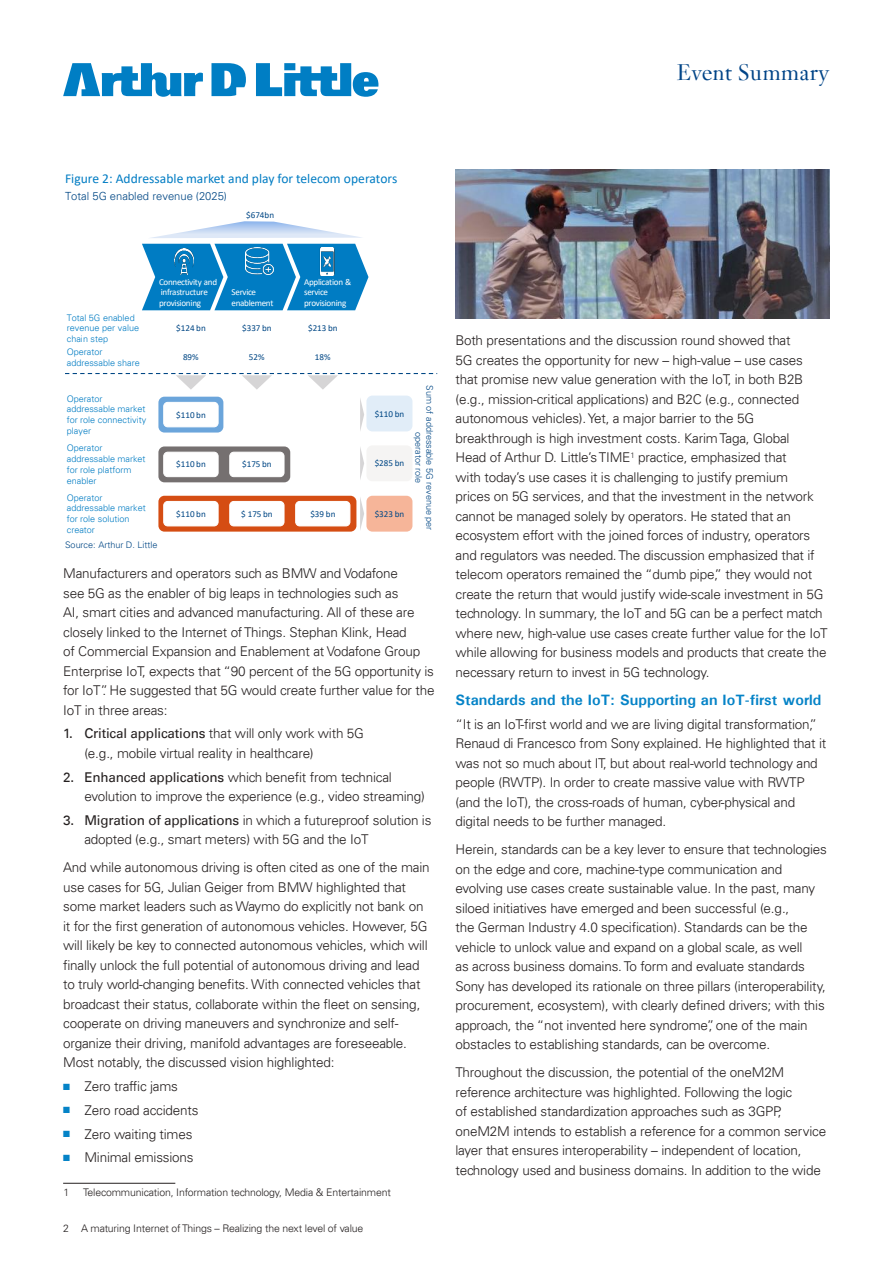
<style>
.page{position:relative;width:893px;height:1263px;background:#fff}
.page>*{position:absolute;margin:0;border:0;box-sizing:border-box;transform-origin:0 0}
.t1{font:24px "Janson";letter-spacing:-.005em;color:#004487}
.t2{font:700 15px "Univers";color:#0583c7}
.t3{font:300 13.5px/19.5px "Univers LT";letter-spacing:-.015em;color:#241f1f}
.t4{font:13.5px "Calibri";color:#007cc3}
.t5{font:300 11.25px "Univers LT";color:#004785}
.t6{font:300 10.5px "Univers LT";letter-spacing:-.015em;color:#241f1f}
.t7{font:9.15px "Calibri";letter-spacing:-.035em;color:#fff}
.t8{font:300 9.15px "Univers LT";letter-spacing:-.005em;color:#007cc3}
.t9{font:300 9px/10.8px "Univers LT";letter-spacing:-.005em;color:#007cc3}
.t10{font:9px "Calibri";color:#004785}
.t11{font:300 9px/10.8px "Univers LT";letter-spacing:-.005em;color:#004785;text-align:center}
.t12{font:9px/10.8px "Calibri";letter-spacing:-.035em;color:#fff}
.s1{font-weight:400}
.s2{color:#0583c7}
</style>
<div class="page">
<svg style="left:63px;top:63px;width:315px;height:34px"></svg>
<img style="left:455px;top:169px;width:375px;height:150px">
<svg style="left:360px;top:398px;width:4px;height:33px"></svg>
<svg style="left:360px;top:447px;width:4px;height:33px"></svg>
<svg style="left:360px;top:497px;width:4px;height:33px"></svg>
<div style="left:366px;top:396px;width:46px;height:35px;background:#e1edf8;border-radius:6px"></div>
<div style="left:366px;top:445px;width:46px;height:36px;background:#f5f4f3;border-radius:6px"></div>
<div style="left:366px;top:496px;width:46px;height:36px;background:#f6b599;border-radius:6px"></div>
<svg style="left:142px;top:244px;width:226px;height:66px;background:#1c8ac9"></svg>
<svg style="left:151px;top:221px;width:211px;height:17px"></svg>
<div style="left:158px;top:446px;width:132px;height:36px;background:#757070;border-radius:6px"></div>
<div style="left:158px;top:496px;width:198px;height:36px;background:#d54d13;border-radius:6px"></div>
<div style="left:158px;top:397px;width:65px;height:35px;background:#6ba5db;border-radius:6px"></div>
<div style="left:163px;top:402px;width:56px;height:25px;background:#fff;border:1px solid #fff;border-radius:4px"></div>
<div style="left:163px;top:452px;width:56px;height:25px;background:#fff;border:1px solid #fff;border-radius:4px"></div>
<div style="left:163px;top:501px;width:56px;height:25px;background:#fff;border:1px solid #fff;border-radius:4px"></div>
<div style="left:295px;top:501px;width:55px;height:25px;background:#fff;border:1px solid #fff;border-radius:4px"></div>
<div style="left:229px;top:452px;width:55px;height:25px;background:#fff;border:1px solid #fff;border-radius:4px"></div>
<div style="left:229px;top:501px;width:55px;height:25px;background:#fff;border:1px solid #fff;border-radius:4px"></div>
<svg style="left:65px;top:373px;width:372px;height:17px"></svg>
<img style="left:174px;top:248px;width:19px;height:26px">
<img style="left:245px;top:248px;width:28px;height:27px">
<img style="left:317px;top:247px;width:20px;height:28px">
<hr style="left:63px;top:1183px;width:112px;height:1px;background:#241f1f">
<h1 class="t1" style="left:677px;top:58px;width:155px">Event Summary</h1>
<p class="t4" style="left:65px;top:169px;width:334px">Figure 2: Addressable market and play for telecom operators</p>
<p class="t5" style="left:65px;top:190px;width:163px">Total 5G enabled revenue (2025)</p>
<p class="t10" style="left:246px;top:208px;width:29px">$674bn</p>
<p class="t12" style="left:159px;top:276px;width:60px">Connectivity and infrastructure</p>
<p class="t7" style="left:159px;top:297px;width:44px">provisioning</p>
<p class="t12" style="left:232px;top:287px;width:26px">Service</p>
<p class="t7" style="left:232px;top:297px;width:43px">enablement</p>
<p class="t12" style="left:304px;top:276px;width:49px">Application &amp; service</p>
<p class="t7" style="left:304px;top:297px;width:44px">provisioning</p>
<p class="t9" style="left:67px;top:312px;width:74px">Total 5G enabled revenue per value chain step</p>
<p class="t10" style="left:176px;top:322px;width:31px">$124 bn</p>
<p class="t10" style="left:242px;top:322px;width:31px">$337 bn</p>
<p class="t10" style="left:308px;top:322px;width:31px">$213 bn</p>
<p class="t9" style="left:67px;top:346px;width:75px">Operator addressable share</p>
<p class="t10" style="left:183px;top:351px;width:17px">89%</p>
<p class="t10" style="left:249px;top:351px;width:17px">52%</p>
<p class="t10" style="left:315px;top:351px;width:17px">18%</p>
<p class="t9" style="left:67px;top:393px;width:81px">Operator addressable market for role connectivity player</p>
<p class="t9" style="left:67px;top:443px;width:80px">Operator addressable market for role platform enabler</p>
<p class="t9" style="left:67px;top:492px;width:37px">Operator</p>
<p class="t8" style="left:67px;top:503px;width:80px">addressable market</p>
<p class="t9" style="left:67px;top:514px;width:64px">for role solution creator</p>
<p class="t11" style="left:65px;top:540px;width:94px">Source: Arthur D. Little</p>
<p class="t10" style="left:176px;top:408px;width:31px">$110 bn</p>
<p class="t10" style="left:176px;top:458px;width:31px">$110 bn</p>
<p class="t10" style="left:242px;top:458px;width:31px">$175 bn</p>
<p class="t10" style="left:176px;top:507px;width:31px">$110 bn</p>
<p class="t10" style="left:310px;top:507px;width:27px">$39 bn</p>
<p class="t10" style="left:241px;top:507px;width:33px">$ 175 bn</p>
<p class="t10" style="left:375px;top:407px;width:31px">$110 bn</p>
<p class="t10" style="left:375px;top:457px;width:31px">$285 bn</p>
<p class="t10" style="left:375px;top:507px;width:31px">$323 bn</p>
<p class="t11" style="left:435px;top:385px;width:146px;rotate:90deg">Sum of addressable 5G revenue per operator role</p>
<p class="t3" style="left:63px;top:563px;width:373px">Manufacturers and operators such as BMW and Vodafone<br>see 5G as the enabler of big leaps in technologies such as<br>AI, smart cities and advanced manufacturing. All of these are closely linked to the Internet of Things. Stephan Klink, Head<br>of Commercial Expansion and Enablement at Vodafone Group Enterprise IoT, expects that “90 percent of the 5G opportunity is for IoT”. He suggested that 5G would create further value for the IoT in three areas:</p>
<p class="t3" style="left:84px;top:724px;width:281px;text-indent:-21px"><span class="s1">1. Critical applications</span> that will only work with 5G (e.g., mobile virtual reality in healthcare)</p>
<p class="t3" style="left:84px;top:767px;width:342px;text-indent:-21px"><span class="s1">2. Enhanced applications</span> which benefit from technical evolution to improve the experience (e.g., video streaming)</p>
<p class="t3" style="left:84px;top:810px;width:349px;text-indent:-21px"><span class="s1">3. Migration of applications</span> in which a futureproof solution is adopted (e.g., smart meters) with 5G and the IoT</p>
<p class="t3" style="left:63px;top:858px;width:368px">And while autonomous driving is often cited as one of the main use cases for 5G, Julian Geiger from BMW highlighted that some market leaders such as Waymo do explicitly not bank on it for the first generation of autonomous vehicles. However, 5G will likely be key to connected autonomous vehicles, which will finally unlock the full potential of autonomous driving and lead to truly world-changing benefits. With connected vehicles that broadcast their status, collaborate within the fleet on sensing, cooperate on driving maneuvers and synchronize and self&shy;organize their driving, manifold advantages are foreseeable.<br>Most notably, the discussed vision highlighted:</p>
<p class="t3" style="left:63px;top:1076px;width:116px"><span class="s2">■</span> Zero traffic jams</p>
<p class="t3" style="left:63px;top:1100px;width:137px"><span class="s2">■</span> Zero road accidents</p>
<p class="t3" style="left:63px;top:1124px;width:131px"><span class="s2">■</span> Zero waiting times</p>
<p class="t3" style="left:63px;top:1148px;width:132px"><span class="s2">■</span> Minimal emissions</p>
<p class="t6" style="left:64px;top:1186px;width:7px">1</p>
<p class="t6" style="left:83px;top:1186px;width:309px">Telecommunication, Information technology, Media &amp; Entertainment</p>
<p class="t6" style="left:63px;top:1222px;width:302px">2 A maturing Internet of Things – Realizing the next level of value</p>
<p class="t3" style="left:455px;top:331px;width:374px">Both presentations and the discussion round showed that<br>5G creates the opportunity for new – high-value – use cases that promise new value generation with the IoT, in both B2B (e.g., mission-critical applications) and B2C (e.g., connected autonomous vehicles). Yet, a major barrier to the 5G breakthrough is high investment costs. Karim Taga, Global<br>Head of Arthur D. Little’s TIME<sup>1</sup> practice, emphasized that<br>with today’s use cases it is challenging to justify premium<br>prices on 5G services, and that the investment in the network cannot be managed solely by operators. He stated that an ecosystem effort with the joined forces of industry, operators and regulators was needed. The discussion emphasized that if telecom operators remained the “dumb pipe,” they would not create the return that would justify wide-scale investment in 5G technology. In summary, the IoT and 5G can be a perfect match where new, high-value use cases create further value for the IoT while allowing for business models and products that create the necessary return to invest in 5G technology.</p>
<p class="t2" style="left:455px;top:691px;width:367px">Standards and the IoT: Supporting an IoT-first world</p>
<p class="t3" style="left:455px;top:714px;width:372px">“It is an IoT-first world and we are living digital transformation,” Renaud di Francesco from Sony explained. He highlighted that it was not so much about IT, but about real-world technology and people (RWTP). In order to create massive value with RWTP (and the IoT), the cross-roads of human, cyber-physical and digital needs to be further managed.</p>
<p class="t3" style="left:455px;top:840px;width:373px">Herein, standards can be a key lever to ensure that technologies on the edge and core, machine-type communication and evolving use cases create sustainable value. In the past, many siloed initiatives have emerged and been successful (e.g.,<br>the German Industry 4.0 specification). Standards can be the vehicle to unlock value and expand on a global scale, as well<br>as across business domains. To form and evaluate standards Sony has developed its rationale on three pillars (interoperability, procurement, ecosystem), with clearly defined drivers; with this approach, the “not invented here syndrome”, one of the main obstacles to establishing standards, can be overcome.</p>
<p class="t3" style="left:455px;top:1063px;width:372px">Throughout the discussion, the potential of the oneM2M reference architecture was highlighted. Following the logic<br>of established standardization approaches such as 3GPP, oneM2M intends to establish a reference for a common service layer that ensures interoperability – independent of location, technology used and business domains. In addition to the wide</p>
</div>
